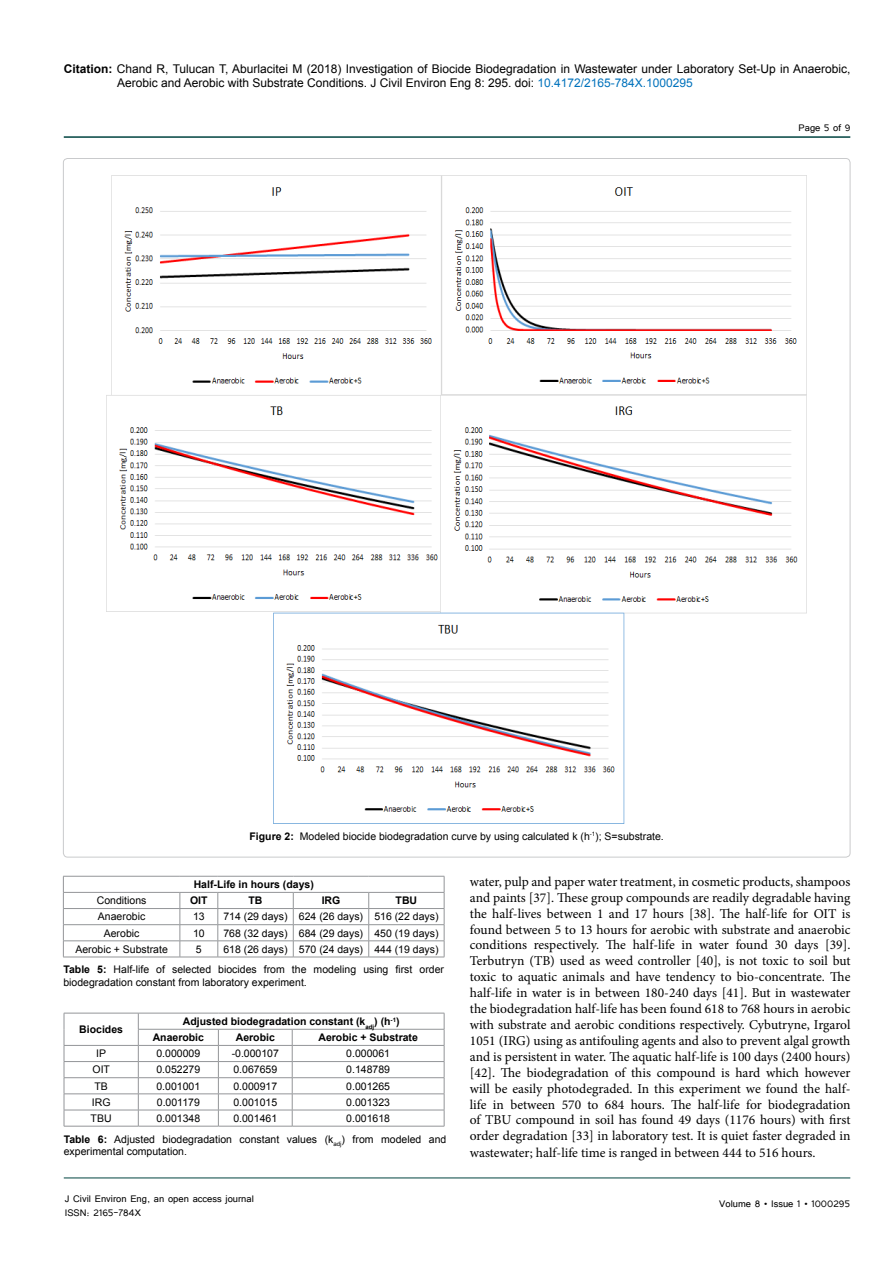
<style>
.page{position:relative;width:893px;height:1263px;background:#fff}
.page>*{position:absolute;margin:0;border:0;box-sizing:border-box;transform-origin:0 0}
.t1{font:13.5px/15.9px "Minion Pro";color:#000;text-align:justify}
.t2{font:12px/14.4px "Arial";color:#000}
.t3{font:12px/14.4px "Tunga";color:#000}
.t4{font:10.5px/20.5px "Arial";color:#000}
.t5{font:700 10.5px/16.2px "Arial";color:#000}
.s1{font-weight:700}
.s2{color:#0072bc}
</style>
<div class="page">
<hr style="left:64px;top:1178px;width:786px;height:1px;background:#004440">
<hr style="left:64px;top:136px;width:786px;height:2px;background:#004440">
<img style="left:107px;top:176px;width:700px;height:647px">
<hr style="left:63px;top:876px;width:117px;height:1px;background:#939598">
<hr style="left:180px;top:876px;width:38px;height:1px;background:#939598">
<hr style="left:218px;top:876px;width:75px;height:1px;background:#939598">
<hr style="left:293px;top:876px;width:76px;height:1px;background:#939598">
<hr style="left:369px;top:876px;width:75px;height:1px;background:#939598">
<hr style="left:63px;top:892px;width:117px;height:1px;background:#939598">
<hr style="left:180px;top:892px;width:38px;height:1px;background:#939598">
<hr style="left:218px;top:892px;width:75px;height:1px;background:#939598">
<hr style="left:293px;top:892px;width:76px;height:1px;background:#939598">
<hr style="left:369px;top:892px;width:75px;height:1px;background:#939598">
<hr style="left:63px;top:908px;width:117px;height:1px;background:#939598">
<hr style="left:180px;top:908px;width:38px;height:1px;background:#939598">
<hr style="left:218px;top:908px;width:75px;height:1px;background:#939598">
<hr style="left:293px;top:908px;width:76px;height:1px;background:#939598">
<hr style="left:369px;top:908px;width:75px;height:1px;background:#939598">
<hr style="left:63px;top:924px;width:117px;height:1px;background:#939598">
<hr style="left:180px;top:924px;width:38px;height:1px;background:#939598">
<hr style="left:218px;top:924px;width:75px;height:1px;background:#939598">
<hr style="left:293px;top:924px;width:76px;height:1px;background:#939598">
<hr style="left:369px;top:924px;width:75px;height:1px;background:#939598">
<hr style="left:63px;top:940px;width:117px;height:1px;background:#939598">
<svg style="left:63px;top:876px;width:1px;height:81px"></svg>
<hr style="left:180px;top:940px;width:38px;height:1px;background:#939598">
<svg style="left:180px;top:893px;width:1px;height:64px"></svg>
<hr style="left:218px;top:940px;width:75px;height:1px;background:#939598">
<svg style="left:218px;top:893px;width:1px;height:64px"></svg>
<hr style="left:293px;top:940px;width:76px;height:1px;background:#939598">
<svg style="left:293px;top:893px;width:1px;height:64px"></svg>
<hr style="left:369px;top:940px;width:75px;height:1px;background:#939598">
<svg style="left:368px;top:893px;width:1px;height:64px"></svg>
<svg style="left:444px;top:876px;width:1px;height:81px"></svg>
<hr style="left:63px;top:957px;width:117px;height:1px;background:#939598">
<hr style="left:180px;top:957px;width:38px;height:1px;background:#939598">
<hr style="left:218px;top:957px;width:75px;height:1px;background:#939598">
<hr style="left:293px;top:957px;width:76px;height:1px;background:#939598">
<hr style="left:369px;top:957px;width:75px;height:1px;background:#939598">
<hr style="left:64px;top:1013px;width:74px;height:1px;background:#939598">
<hr style="left:138px;top:1013px;width:80px;height:1px;background:#939598">
<hr style="left:218px;top:1013px;width:74px;height:1px;background:#939598">
<hr style="left:292px;top:1013px;width:152px;height:1px;background:#939598">
<hr style="left:138px;top:1029px;width:80px;height:1px;background:#939598">
<hr style="left:218px;top:1029px;width:74px;height:1px;background:#939598">
<hr style="left:292px;top:1029px;width:152px;height:1px;background:#939598">
<hr style="left:64px;top:1045px;width:74px;height:1px;background:#939598">
<hr style="left:138px;top:1045px;width:80px;height:1px;background:#939598">
<hr style="left:218px;top:1045px;width:74px;height:1px;background:#939598">
<hr style="left:292px;top:1045px;width:152px;height:1px;background:#939598">
<hr style="left:64px;top:1061px;width:74px;height:1px;background:#939598">
<hr style="left:138px;top:1061px;width:80px;height:1px;background:#939598">
<hr style="left:218px;top:1061px;width:74px;height:1px;background:#939598">
<hr style="left:292px;top:1061px;width:152px;height:1px;background:#939598">
<hr style="left:64px;top:1077px;width:74px;height:1px;background:#939598">
<hr style="left:138px;top:1077px;width:80px;height:1px;background:#939598">
<hr style="left:218px;top:1077px;width:74px;height:1px;background:#939598">
<hr style="left:292px;top:1077px;width:152px;height:1px;background:#939598">
<hr style="left:64px;top:1093px;width:74px;height:1px;background:#939598">
<hr style="left:138px;top:1093px;width:80px;height:1px;background:#939598">
<hr style="left:218px;top:1093px;width:74px;height:1px;background:#939598">
<hr style="left:292px;top:1093px;width:152px;height:1px;background:#939598">
<hr style="left:64px;top:1110px;width:74px;height:1px;background:#939598">
<svg style="left:64px;top:1013px;width:1px;height:113px"></svg>
<hr style="left:138px;top:1110px;width:80px;height:1px;background:#939598">
<svg style="left:138px;top:1013px;width:1px;height:113px"></svg>
<hr style="left:218px;top:1110px;width:74px;height:1px;background:#939598">
<svg style="left:218px;top:1029px;width:1px;height:97px"></svg>
<hr style="left:292px;top:1110px;width:152px;height:1px;background:#939598">
<svg style="left:292px;top:1029px;width:1px;height:97px"></svg>
<svg style="left:444px;top:1013px;width:1px;height:113px"></svg>
<hr style="left:64px;top:1126px;width:74px;height:1px;background:#939598">
<hr style="left:138px;top:1126px;width:80px;height:1px;background:#939598">
<hr style="left:218px;top:1126px;width:74px;height:1px;background:#939598">
<hr style="left:292px;top:1126px;width:152px;height:1px;background:#939598">
<p class="t2" style="left:117px;top:61px;width:735px;text-indent:-53px"><span class="s1">Citation:</span> Chand R, Tulucan T, Aburlacitei M (2018) Investigation of Biocide Biodegradation in Wastewater under Laboratory Set-Up in Anaerobic,<br>Aerobic and Aerobic with Substrate Conditions. J Civil Environ Eng 8: 295. doi: <span class="s2">10.4172/2165-784X.1000295</span></p>
<p class="t3" style="left:799px;top:119px;width:53px">Page 5 of 9</p>
<p class="t4" style="left:250px;top:826px;width:416px"><span class="s1">Figure 2:</span> Modeled biocide biodegradation curve by using calculated k (h<sup>-1</sup>); S=substrate.</p>
<p class="t5" style="left:194px;top:877px;width:122px">Half-Life in hours (days)</p>
<p class="t1" style="left:470px;top:874px;width:382px">water, pulp and paper water treatment, in cosmetic products, shampoos and paints [37]. These group compounds are readily degradable having the half-lives between 1 and 17 hours [38]. The half-life for OIT is found between 5 to 13 hours for aerobic with substrate and anaerobic conditions respectively. The half-life in water found 30 days [39].<br>Terbutryn (TB) used as weed controller [40], is not toxic to soil but toxic to aquatic animals and have tendency to bio-concentrate. The half-life in water is in between 180-240 days [41]. But in wastewater the biodegradation half-life has been found 618 to 768 hours in aerobic with substrate and aerobic conditions respectively. Cybutryne, Irgarol 1051 (IRG) using as antifouling agents and also to prevent algal growth and is persistent in water. The aquatic half-life is 100 days (2400 hours) [42]. The biodegradation of this compound is hard which however will be easily photodegraded. In this experiment we found the half&shy;life in between 570 to 684 hours. The half-life for biodegradation of TBU compound in soil has found 49 days (1176 hours) with first order degradation [33] in laboratory test. It is quiet faster degraded in wastewater; half-life time is ranged in between 444 to 516 hours.</p>
<p class="t4" style="left:97px;top:890px;width:51px">Conditions</p>
<p class="t5" style="left:190px;top:893px;width:19px">OIT</p>
<p class="t5" style="left:249px;top:893px;width:15px">TB</p>
<p class="t5" style="left:322px;top:893px;width:20px">IRG</p>
<p class="t5" style="left:396px;top:893px;width:23px">TBU</p>
<p class="t4" style="left:98px;top:906px;width:49px">Anaerobic</p>
<p class="t4" style="left:193px;top:906px;width:13px">13</p>
<p class="t4" style="left:223px;top:906px;width:217px">714 (29 days) 624 (26 days) 516 (22 days)</p>
<p class="t4" style="left:104px;top:923px;width:37px">Aerobic</p>
<p class="t4" style="left:193px;top:923px;width:13px">10</p>
<p class="t4" style="left:223px;top:923px;width:217px">768 (32 days) 684 (29 days) 450 (19 days)</p>
<p class="t4" style="left:75px;top:939px;width:94px">Aerobic + Substrate</p>
<p class="t4" style="left:196px;top:939px;width:7px">5</p>
<p class="t4" style="left:63px;top:939px;width:382px;text-indent:160px">618 (26 days) 570 (24 days) 444 (19 days)<br><span class="s1">Table 5:</span> Half-life of selected biocides from the modeling using first order</p>
<p class="t4" style="left:63px;top:972px;width:245px">biodegradation constant from laboratory experiment.</p>
<p class="t5" style="left:79px;top:1021px;width:45px">Biocides</p>
<p class="t5" style="left:153px;top:1013px;width:248px;text-indent:30px">Adjusted biodegradation constant (k<sub>adj</sub>) (h<sup>-1</sup>)<br>Anaerobic</p>
<p class="t5" style="left:236px;top:1030px;width:41px">Aerobic</p>
<p class="t5" style="left:318px;top:1030px;width:101px">Aerobic + Substrate</p>
<p class="t4" style="left:96px;top:1043px;width:11px">IP</p>
<p class="t4" style="left:156px;top:1043px;width:45px">0.000009</p>
<p class="t4" style="left:232px;top:1043px;width:49px">-0.000107</p>
<p class="t4" style="left:346px;top:1043px;width:45px">0.000061</p>
<p class="t4" style="left:93px;top:1059px;width:19px">OIT</p>
<p class="t4" style="left:156px;top:1059px;width:45px">0.052279</p>
<p class="t4" style="left:233px;top:1059px;width:45px">0.067659</p>
<p class="t4" style="left:346px;top:1059px;width:45px">0.148789</p>
<p class="t4" style="left:94px;top:1076px;width:15px">TB</p>
<p class="t4" style="left:156px;top:1076px;width:45px">0.001001</p>
<p class="t4" style="left:233px;top:1076px;width:45px">0.000917</p>
<p class="t4" style="left:346px;top:1076px;width:45px">0.001265</p>
<p class="t4" style="left:92px;top:1092px;width:20px">IRG</p>
<p class="t4" style="left:157px;top:1092px;width:45px">0.001179</p>
<p class="t4" style="left:233px;top:1092px;width:45px">0.001015</p>
<p class="t4" style="left:346px;top:1092px;width:45px">0.001323</p>
<p class="t4" style="left:91px;top:1108px;width:22px">TBU</p>
<p class="t4" style="left:156px;top:1108px;width:45px">0.001348</p>
<p class="t4" style="left:233px;top:1108px;width:45px">0.001461</p>
<p class="t4" style="left:346px;top:1108px;width:45px">0.001618</p>
<p class="t4" style="left:64px;top:1133px;width:384px;line-height:12.6px"><span class="s1">Table 6:</span> Adjusted biodegradation constant values (k<sub>adj</sub>) from modeled and experimental computation.</p>
<p class="t3" style="left:65px;top:1190px;width:191px">J Civil Environ Eng, an open access journal<br>ISSN: 2165-784X</p>
<p class="t3" style="left:719px;top:1196px;width:132px">Volume 8 • Issue 1 • 1000295</p>
</div>
